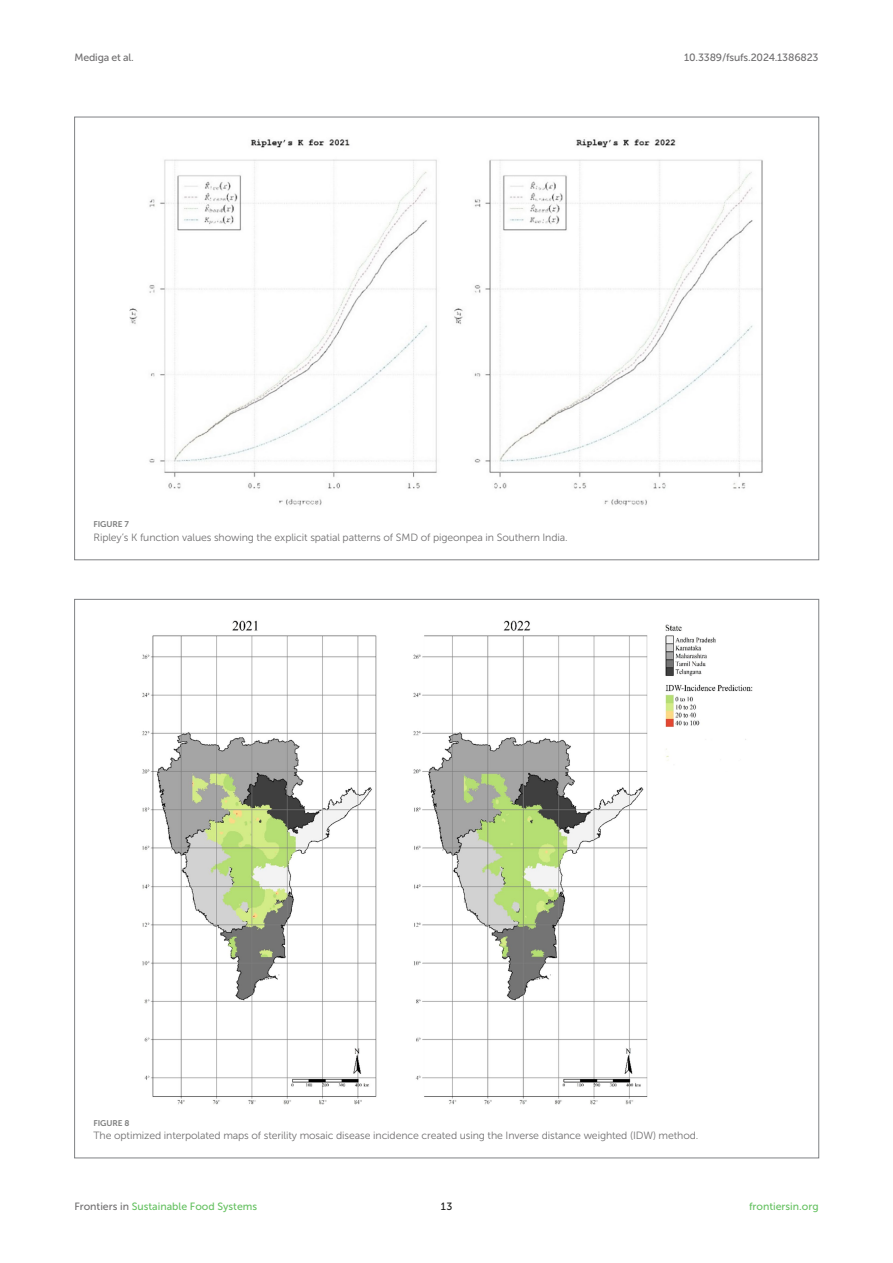
<style>
.page{position:relative;width:893px;height:1263px;background:#fff}
.page>*{position:absolute;margin:0;border:0;box-sizing:border-box;transform-origin:0 0}
.FIG_LEG{font:10.5px "Museo Sans 300";letter-spacing:-.01em;color:#706f70}
.t1{font:10.5px "Museo Sans 500";color:#65c161}
.t2{font:10.5px "Museo Sans 500";letter-spacing:-.015em;color:#706f70}
.t3{font:10.5px "Museo Sans 500";color:#1b1c1b}
.FIG_HD{font:8.25px "Museo Sans 700";letter-spacing:-.01em;color:#7e7f7f}
.s1{color:#706f70}
</style>
<div class="page">
<img style="left:129px;top:139px;width:634px;height:367px">
<img style="left:142px;top:620px;width:611px;height:485px">
<p class="t2" style="left:74px;top:51px;width:61px">Mediga et al.</p>
<p class="t2" style="left:684px;top:51px;width:136px">10.3389/fsufs.2024.1386823</p>
<p class="FIG_HD" style="left:94px;top:520px;width:37px">FIGURE 7</p>
<p class="FIG_LEG" style="left:94px;top:532px;width:476px">Ripley’s K function values showing the explicit spatial patterns of SMD of pigeonpea in Southern India.</p>
<p class="FIG_HD" style="left:94px;top:1118px;width:37px">FIGURE 8</p>
<p class="FIG_LEG" style="left:94px;top:1130px;width:606px">The optimized interpolated maps of sterility mosaic disease incidence created using the Inverse distance weighted (IDW) method.</p>
<p class="t1" style="left:74px;top:1200px;width:184px"><span class="s1">Frontiers in</span> Sustainable Food Systems</p>
<p class="t3" style="left:441px;top:1200px;width:13px">13</p>
<p class="t1" style="left:749px;top:1200px;width:71px">frontiersin.org</p>
</div>
